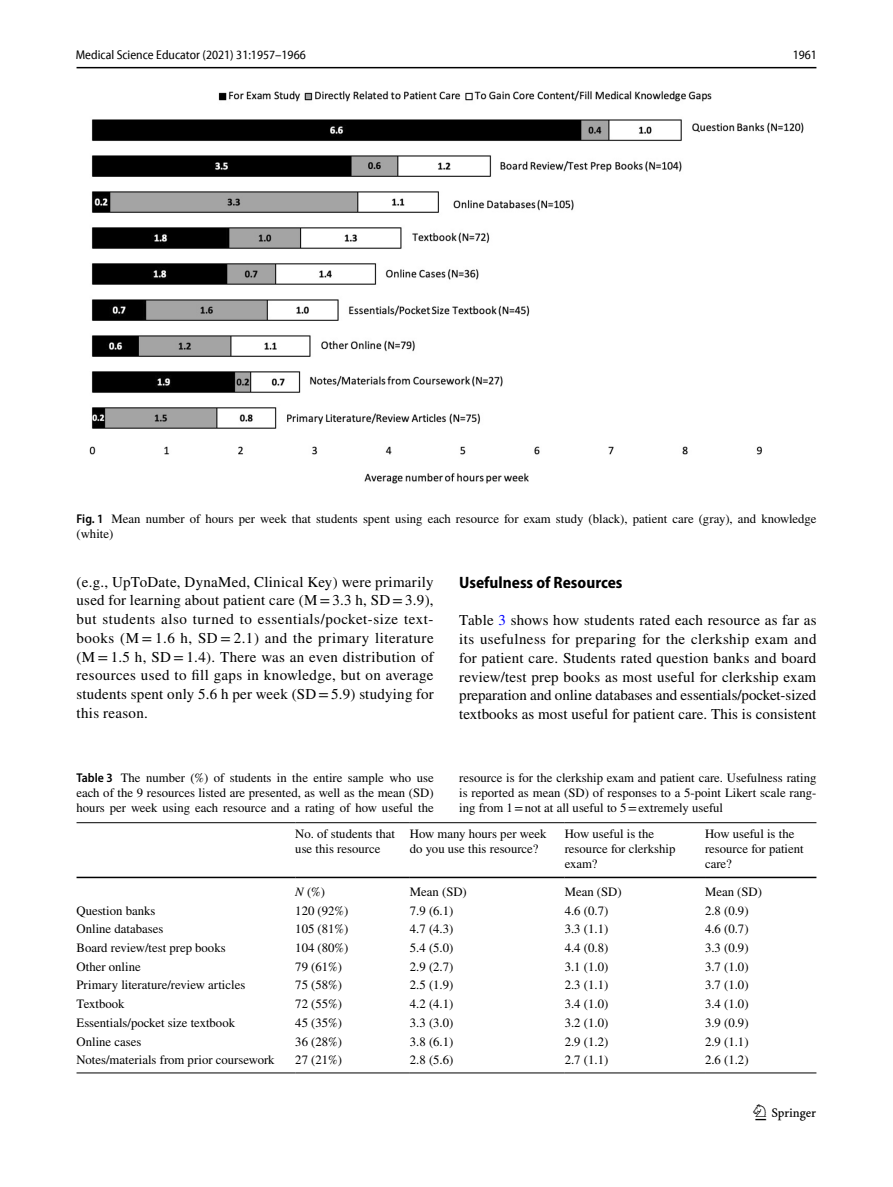
<style>
.page{position:relative;width:893px;height:1187px;background:#fff}
.page>*{position:absolute;margin:0;border:0;box-sizing:border-box;transform-origin:0 0}
.t1{font:22.5px "Springnew Regular 3";color:#000}
.t2{font:700 semi-condensed 16.5px "Myriad Pro";color:#000}
.t3{font:15px/18.8px "STIX";letter-spacing:.005em;color:#000;text-align:justify}
.t4{font:12.75px/15px "STIX";color:#000}
.t5{font:semi-condensed 12.75px "Myriad Pro Unic";color:#000}
.s1{font-family:"Myriad Pro";font-weight:600;font-stretch:semi-condensed}
.s2{color:#00f}
.s3{font-style:italic}
</style>
<div class="page">
<hr style="left:77px;top:67px;width:739px;height:1px;background:#000">
<img style="left:89px;top:90px;width:715px;height:394px">
<hr style="left:77px;top:822px;width:218px;height:1px;background:#000">
<hr style="left:77px;top:876px;width:218px;height:2px;background:#000">
<hr style="left:295px;top:822px;width:115px;height:1px;background:#000">
<hr style="left:295px;top:876px;width:115px;height:2px;background:#000">
<hr style="left:410px;top:822px;width:155px;height:1px;background:#000">
<hr style="left:410px;top:876px;width:155px;height:2px;background:#000">
<hr style="left:565px;top:822px;width:140px;height:1px;background:#000">
<hr style="left:565px;top:876px;width:140px;height:2px;background:#000">
<hr style="left:705px;top:822px;width:111px;height:1px;background:#000">
<hr style="left:705px;top:876px;width:111px;height:2px;background:#000">
<hr style="left:77px;top:1072px;width:218px;height:1px;background:#000">
<hr style="left:295px;top:1072px;width:115px;height:1px;background:#000">
<hr style="left:410px;top:1072px;width:155px;height:1px;background:#000">
<hr style="left:565px;top:1072px;width:140px;height:1px;background:#000">
<hr style="left:705px;top:1072px;width:111px;height:1px;background:#000">
<p class="t5" style="left:76px;top:50px;width:231px">Medical Science Educator (2021) 31:1957–1966</p>
<p class="t5" style="left:793px;top:50px;width:26px">1961</p>
<p class="t4" style="left:77px;top:512px;width:741px"><span class="s1">Fig. 1</span> Mean number of hours per week that students spent using each resource for exam study (black), patient care (gray), and knowledge (white)</p>
<p class="t3" style="left:77px;top:573px;width:359px">(e.g., UpToDate, DynaMed, Clinical Key) were primarily used for learning about patient care (M =3.3 h, SD =3.9), but students also turned to essentials/pocket-size text&shy;books (M = 1.6 h, SD = 2.1) and the primary literature (M = 1.5 h, SD = 1.4). There was an even distribution of resources used to fill gaps in knowledge, but on average students spent only 5.6 h per week (SD =5.9) studying for this reason.</p>
<p class="t2" style="left:459px;top:573px;width:165px">Usefulness of Resources</p>
<p class="t3" style="left:459px;top:612px;width:359px">Table <span class="s2">3</span> shows how students rated each resource as far as its usefulness for preparing for the clerkship exam and for patient care. Students rated question banks and board review/test prep books as most useful for clerkship exam preparation and online databases and essentials/pocket-sized textbooks as most useful for patient care. This is consistent</p>
<p class="t4" style="left:77px;top:771px;width:359px;text-align:justify"><span class="s1">Table 3</span> The number (%) of students in the entire sample who use each of the 9 resources listed are presented, as well as the mean (SD) hours per week using each resource and a rating of how useful the</p>
<p class="t4" style="left:459px;top:771px;width:359px;text-align:justify">resource is for the clerkship exam and patient care. Usefulness rating is reported as mean (SD) of responses to a 5-point Likert scale rang&shy;ing from 1=not at all useful to 5=extremely useful</p>
<p class="t4" style="left:295px;top:826px;width:101px">No. of students that use this resource</p>
<p class="t4" style="left:410px;top:826px;width:138px">How many hours per week do you use this resource?</p>
<p class="t4" style="left:565px;top:826px;width:112px">How useful is the resource for clerkship exam?</p>
<p class="t4" style="left:705px;top:826px;width:100px">How useful is the resource for patient care?</p>
<p class="t4" style="left:295px;top:884px;width:31px"><span class="s3">N</span> (%)</p>
<p class="t4" style="left:410px;top:884px;width:59px">Mean (SD)</p>
<p class="t4" style="left:565px;top:884px;width:59px">Mean (SD)</p>
<p class="t4" style="left:705px;top:884px;width:59px">Mean (SD)</p>
<p class="t4" style="left:77px;top:903px;width:80px">Question banks</p>
<p class="t4" style="left:295px;top:903px;width:55px">120 (92%)</p>
<p class="t4" style="left:410px;top:903px;width:45px">7.9 (6.1)</p>
<p class="t4" style="left:565px;top:903px;width:45px">4.6 (0.7)</p>
<p class="t4" style="left:705px;top:903px;width:45px">2.8 (0.9)</p>
<p class="t4" style="left:77px;top:922px;width:88px">Online databases</p>
<p class="t4" style="left:295px;top:922px;width:55px">105 (81%)</p>
<p class="t4" style="left:410px;top:922px;width:45px">4.7 (4.3)</p>
<p class="t4" style="left:565px;top:922px;width:45px">3.3 (1.1)</p>
<p class="t4" style="left:705px;top:922px;width:45px">4.6 (0.7)</p>
<p class="t4" style="left:77px;top:940px;width:151px">Board review/test prep books</p>
<p class="t4" style="left:295px;top:940px;width:55px">104 (80%)</p>
<p class="t4" style="left:410px;top:940px;width:45px">5.4 (5.0)</p>
<p class="t4" style="left:565px;top:940px;width:45px">4.4 (0.8)</p>
<p class="t4" style="left:705px;top:940px;width:45px">3.3 (0.9)</p>
<p class="t4" style="left:77px;top:959px;width:66px">Other online</p>
<p class="t4" style="left:295px;top:959px;width:48px">79 (61%)</p>
<p class="t4" style="left:410px;top:959px;width:45px">2.9 (2.7)</p>
<p class="t4" style="left:565px;top:959px;width:45px">3.1 (1.0)</p>
<p class="t4" style="left:705px;top:959px;width:45px">3.7 (1.0)</p>
<p class="t4" style="left:77px;top:978px;width:170px">Primary literature/review articles</p>
<p class="t4" style="left:295px;top:978px;width:48px">75 (58%)</p>
<p class="t4" style="left:410px;top:978px;width:45px">2.5 (1.9)</p>
<p class="t4" style="left:565px;top:978px;width:45px">2.3 (1.1)</p>
<p class="t4" style="left:705px;top:978px;width:45px">3.7 (1.0)</p>
<p class="t4" style="left:77px;top:997px;width:50px">Textbook</p>
<p class="t4" style="left:295px;top:997px;width:48px">72 (55%)</p>
<p class="t4" style="left:410px;top:997px;width:45px">4.2 (4.1)</p>
<p class="t4" style="left:565px;top:997px;width:45px">3.4 (1.0)</p>
<p class="t4" style="left:705px;top:997px;width:45px">3.4 (1.0)</p>
<p class="t4" style="left:77px;top:1015px;width:160px">Essentials/pocket size textbook</p>
<p class="t4" style="left:295px;top:1015px;width:48px">45 (35%)</p>
<p class="t4" style="left:410px;top:1015px;width:45px">3.3 (3.0)</p>
<p class="t4" style="left:565px;top:1015px;width:45px">3.2 (1.0)</p>
<p class="t4" style="left:705px;top:1015px;width:45px">3.9 (0.9)</p>
<p class="t4" style="left:77px;top:1034px;width:66px">Online cases</p>
<p class="t4" style="left:295px;top:1034px;width:48px">36 (28%)</p>
<p class="t4" style="left:410px;top:1034px;width:45px">3.8 (6.1)</p>
<p class="t4" style="left:565px;top:1034px;width:45px">2.9 (1.2)</p>
<p class="t4" style="left:705px;top:1034px;width:45px">2.9 (1.1)</p>
<p class="t4" style="left:77px;top:1053px;width:200px">Notes/materials from prior coursework</p>
<p class="t4" style="left:295px;top:1053px;width:48px">27 (21%)</p>
<p class="t4" style="left:410px;top:1053px;width:45px">2.8 (5.6)</p>
<p class="t4" style="left:565px;top:1053px;width:45px">2.7 (1.1)</p>
<p class="t4" style="left:705px;top:1053px;width:45px">2.6 (1.2)</p>
<h1 class="t1" style="left:755px;top:1104px;width:62px">1 3</h1>
</div>
